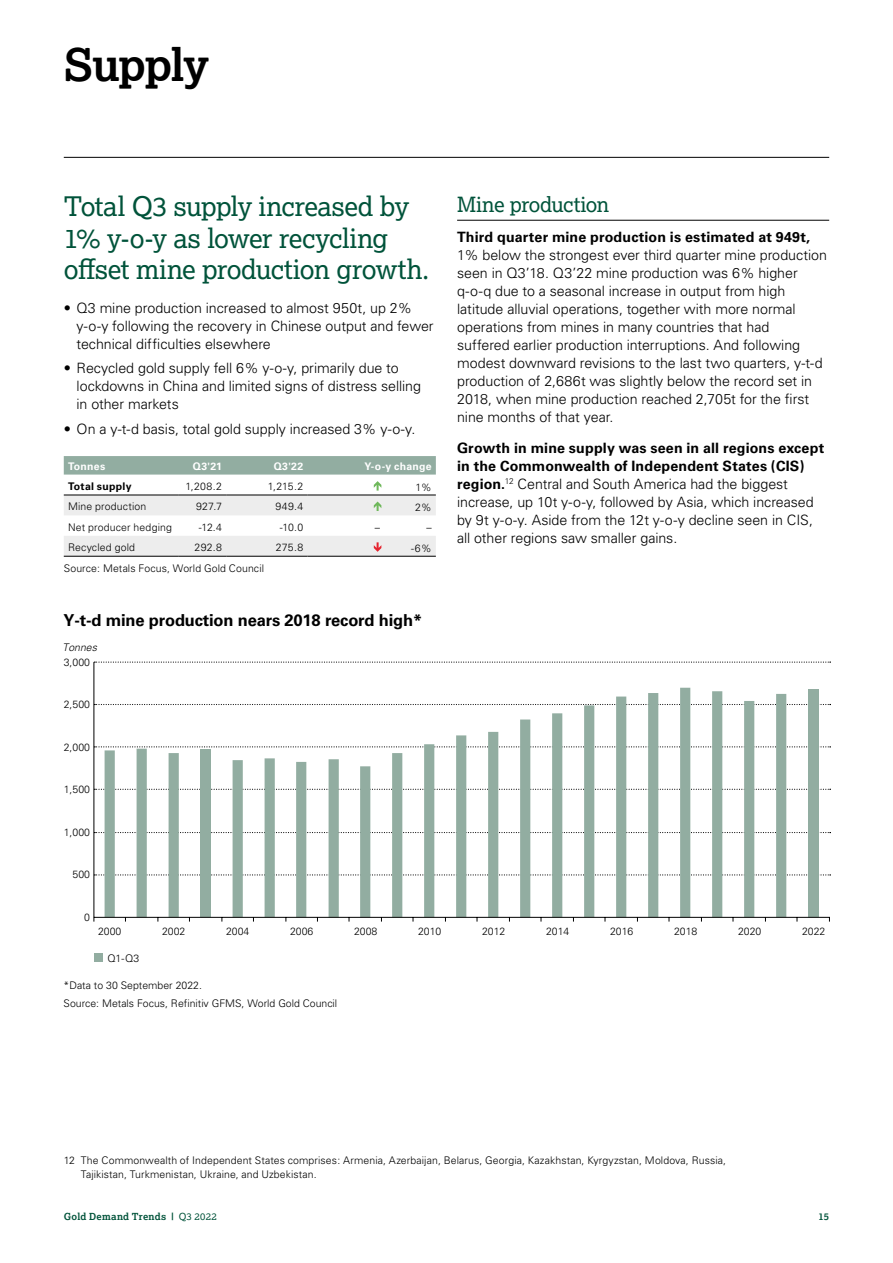
<style>
.page{position:relative;width:893px;height:1263px;background:#fff}
.page>*{position:absolute;margin:0;border:0;box-sizing:border-box;transform-origin:0 0}
.Page_Heading{font:700 45px "Lexia";letter-spacing:-.03em;color:#000}
.Introduction_Green_S{font:27px/31.5px "Lexia";letter-spacing:-.02em;color:#00533a}
.Green_Head_Lexia_Reg{font:21px "Lexia";letter-spacing:-.025em;color:#00533a}
.t1{font:700 16.5px "Univers";letter-spacing:-.01em;color:#000}
.Body_copy_Univers_9{font:300 14.25px/18px "Univers";letter-spacing:-.005em;color:#000}
.Two_digit_footnotes{font:300 10.5px/13.5px "Univers";color:#000}
.Table_text_-_Right{font:300 10.5px "Univers";letter-spacing:.02em;color:#000}
.Table_text_-_Left{font:300 10.5px "Univers";letter-spacing:.015em;color:#000}
.Table_position{font:300 10.5px "Univers";letter-spacing:.01em;color:#000}
.Table_Top_-_Right{font:700 10.5px "Univers";letter-spacing:.025em;color:#fff}
.Table_text_-_Left-2{font:700 10.5px "Univers";letter-spacing:.025em;color:#000}
.t2{font:italic 300 10.5px "Univers";color:#000}
.t3{font:700 9.75px "Lexia";letter-spacing:.025em;color:#00533a}
.s1{font-weight:700}
.s2{font-weight:400}
</style>
<div class="page">
<hr style="left:64px;top:157px;width:765px;height:1px;background:#000">
<div style="left:64px;top:456px;width:372px;height:19px;background:#92ada1"></div>
<hr style="left:64px;top:556px;width:114px;height:1px;background:#000">
<hr style="left:178px;top:556px;width:48px;height:1px;background:#000">
<hr style="left:226px;top:556px;width:81px;height:1px;background:#000">
<hr style="left:307px;top:556px;width:129px;height:1px;background:#000">
<svg style="left:64px;top:481px;width:372px;height:75px"></svg>
<hr style="left:457px;top:220px;width:372px;height:1px;background:#000">
<svg style="left:94px;top:661px;width:737px;height:2px"></svg>
<svg style="left:94px;top:662px;width:736px;height:260px"></svg>
<div style="left:94px;top:953px;width:9px;height:9px;background:#92ada1"></div>
<p class="Page_Heading" style="left:64px;top:36px;width:147px">Supply</p>
<p class="Introduction_Green_S" style="left:64px;top:190px;width:367px">Total Q3 supply increased by<br>1% y-o-y as lower recycling offset mine production growth.</p>
<p class="Body_copy_Univers_9" style="left:77px;top:299px;width:359px;text-indent:-13px">• Q3 mine production increased to almost 950t, up 2% y-o-y following the recovery in Chinese output and fewer technical difficulties elsewhere</p>
<p class="Body_copy_Univers_9" style="left:77px;top:359px;width:346px;text-indent:-13px">• Recycled gold supply fell 6% y-o-y, primarily due to lockdowns in China and limited signs of distress selling in other markets</p>
<p class="Body_copy_Univers_9" style="left:64px;top:420px;width:353px">• On a y-t-d basis, total gold supply increased 3% y-o-y.</p>
<p class="Table_Top_-_Right" style="left:68px;top:460px;width:39px">Tonnes</p>
<p class="Table_Top_-_Right" style="left:193px;top:460px;width:31px">Q3'21</p>
<p class="Table_Top_-_Right" style="left:274px;top:460px;width:31px">Q3'22</p>
<p class="Table_Top_-_Right" style="left:364px;top:460px;width:69px">Y-o-y change</p>
<p class="Table_text_-_Left-2" style="left:68px;top:480px;width:65px">Total supply</p>
<p class="Table_text_-_Right" style="left:185px;top:480px;width:38px">1,208.2</p>
<p class="Table_text_-_Right" style="left:268px;top:480px;width:37px">1,215.2</p>
<p class="Table_text_-_Right" style="left:416px;top:480px;width:18px">1%</p>
<p class="Table_text_-_Left" style="left:68px;top:500px;width:80px">Mine production</p>
<p class="Table_text_-_Right" style="left:196px;top:500px;width:27px">927.7</p>
<p class="Table_text_-_Right" style="left:275px;top:500px;width:29px">949.4</p>
<p class="Table_text_-_Right" style="left:415px;top:501px;width:18px">2%</p>
<p class="Table_text_-_Left" style="left:68px;top:521px;width:105px">Net producer hedging</p>
<p class="Table_text_-_Right" style="left:199px;top:521px;width:25px">-12.4</p>
<p class="Table_text_-_Right" style="left:280px;top:521px;width:25px">-10.0</p>
<p class="Table_text_-_Right" style="left:375px;top:521px;width:7px">–</p>
<p class="Table_text_-_Right" style="left:426px;top:521px;width:7px">–</p>
<p class="Table_text_-_Left" style="left:68px;top:541px;width:69px">Recycled gold</p>
<p class="Table_text_-_Right" style="left:195px;top:541px;width:29px">292.8</p>
<p class="Table_text_-_Right" style="left:276px;top:541px;width:29px">275.8</p>
<p class="Table_text_-_Right" style="left:411px;top:542px;width:22px">-6%</p>
<p class="Table_position" style="left:64px;top:562px;width:202px">Source: Metals Focus, World Gold Council</p>
<p class="t1" style="left:64px;top:611px;width:360px">Y-t-d mine production nears 2018 record high*</p>
<p class="t2" style="left:63px;top:641px;width:36px">Tonnes</p>
<p class="Two_digit_footnotes" style="left:64px;top:655px;width:28px">3,000</p>
<p class="Two_digit_footnotes" style="left:64px;top:698px;width:28px">2,500</p>
<p class="Two_digit_footnotes" style="left:64px;top:740px;width:28px">2,000</p>
<p class="Two_digit_footnotes" style="left:64px;top:783px;width:28px">1,500</p>
<p class="Two_digit_footnotes" style="left:64px;top:825px;width:28px">1,000</p>
<p class="Two_digit_footnotes" style="left:73px;top:868px;width:19px">500</p>
<p class="Two_digit_footnotes" style="left:84px;top:910px;width:7px">0</p>
<p class="Green_Head_Lexia_Reg" style="left:457px;top:191px;width:154px">Mine production</p>
<p class="Body_copy_Univers_9" style="left:457px;top:228px;width:371px"><span class="s1">Third quarter mine production is estimated at 949t, </span>1% below the strongest ever third quarter mine production seen in Q3’18. Q3’22 mine production was 6% higher q-o-q due to a seasonal increase in output from high latitude alluvial operations, together with more normal operations from mines in many countries that had<br>suffered earlier production interruptions. And following modest downward revisions to the last two quarters, y-t-d production of 2,686t was slightly below the record set in 2018, when mine production reached 2,705t for the first nine months of that year.</p>
<p class="Body_copy_Univers_9" style="left:457px;top:439px;width:369px"><span class="s1">Growth in mine supply was seen in all regions except in the Commonwealth of Independent States (CIS) region.</span><sup>12</sup> Central and South America had the biggest increase, up 10t y-o-y, followed by Asia, which increased by 9t y-o-y. Aside from the 12t y-o-y decline seen in CIS, all other regions saw smaller gains.</p>
<p class="Two_digit_footnotes" style="left:98px;top:924px;width:25px">2000</p>
<p class="Two_digit_footnotes" style="left:162px;top:924px;width:25px">2002</p>
<p class="Two_digit_footnotes" style="left:107px;top:951px;width:33px">Q1-Q3</p>
<p class="Two_digit_footnotes" style="left:226px;top:924px;width:25px">2004</p>
<p class="Two_digit_footnotes" style="left:290px;top:924px;width:25px">2006</p>
<p class="Two_digit_footnotes" style="left:354px;top:924px;width:25px">2008</p>
<p class="Two_digit_footnotes" style="left:418px;top:924px;width:25px">2010</p>
<p class="Two_digit_footnotes" style="left:482px;top:924px;width:25px">2012</p>
<p class="Two_digit_footnotes" style="left:546px;top:924px;width:25px">2014</p>
<p class="Two_digit_footnotes" style="left:610px;top:924px;width:25px">2016</p>
<p class="Two_digit_footnotes" style="left:674px;top:924px;width:25px">2018</p>
<p class="Two_digit_footnotes" style="left:738px;top:924px;width:25px">2020</p>
<p class="Two_digit_footnotes" style="left:802px;top:924px;width:25px">2022</p>
<p class="Two_digit_footnotes" style="left:64px;top:976px;width:275px;line-height:18px">*Data to 30 September 2022.<br>Source: Metals Focus, Refinitiv GFMS, World Gold Council</p>
<p class="Two_digit_footnotes" style="left:81px;top:1154px;width:647px;text-indent:-17px">12 The Commonwealth of Independent States comprises: Armenia, Azerbaijan, Belarus, Georgia, Kazakhstan, Kyrgyzstan, Moldova, Russia,<br>Tajikistan, Turkmenistan, Ukraine, and Uzbekistan.</p>
<p class="t3" style="left:64px;top:1211px;width:154px">Gold Demand Trends | <span class="s2">Q3 2022</span></p>
<p class="t3" style="left:818px;top:1211px;width:12px">15</p>
</div>
